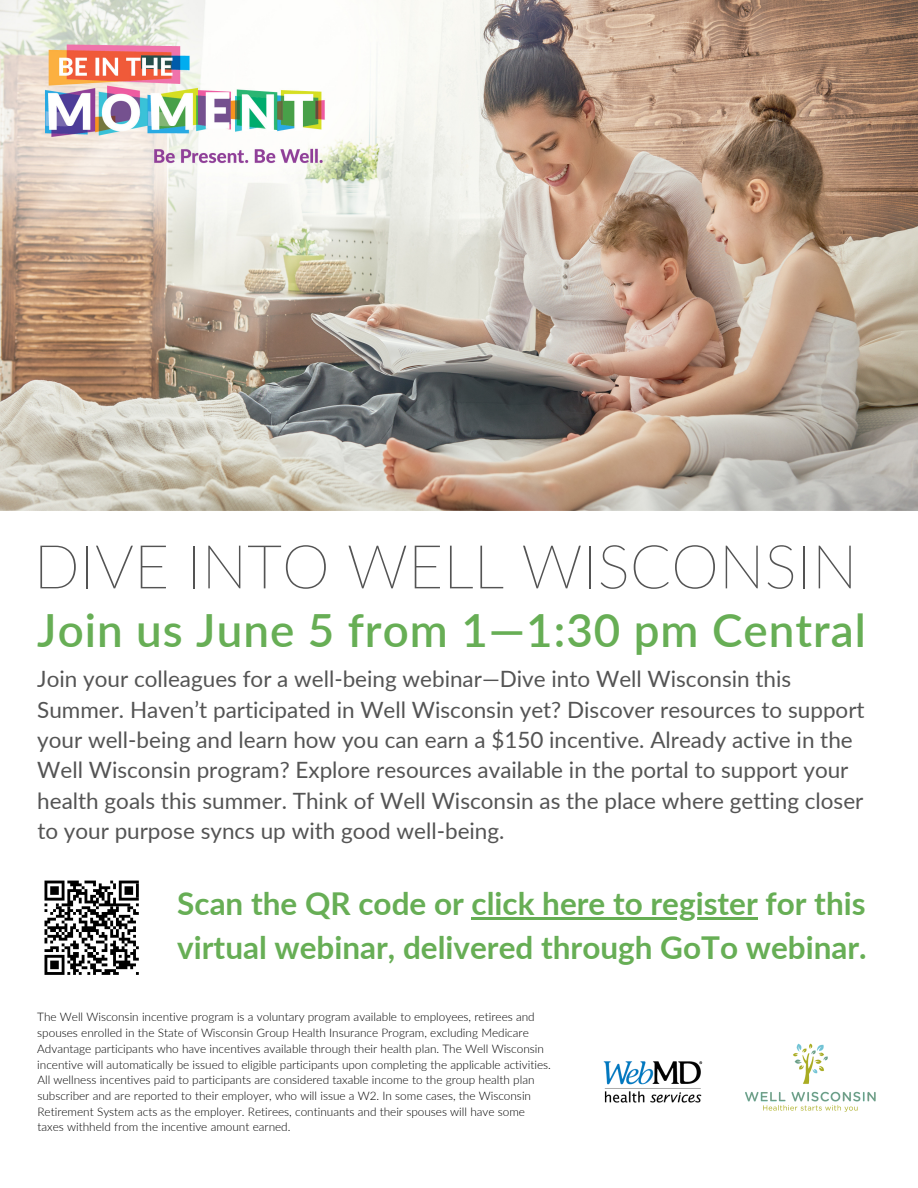
<style>
.page{position:relative;width:918px;height:1188px;background:#fff}
.page>*{position:absolute;margin:0;border:0;box-sizing:border-box;transform-origin:0 0}
.t1{font:100 60.75px "Lato";color:#545454}
.t2{font:600 45.75px "Lato";letter-spacing:.02em;color:#67ae55}
.t3{font:700 31.5px/43.8px "Lato";color:#67ae55}
.t4{font:22.5px/30.5px "Lato";color:#545454}
.t5{font:300 11.85px/15.8px "Lato";color:#000}
</style>
<div class="page">
<hr style="left:472px;top:917px;width:286px;height:3px;background:#67ae55">
<img style="left:0;top:0;width:918px;height:511px">
<svg style="left:44px;top:881px;width:95px;height:94px"></svg>
<img style="left:603px;top:1061px;width:100px;height:42px">
<img style="left:745px;top:1043px;width:131px;height:69px">
<h1 class="t1" style="left:34px;top:528px;width:825px">DIVE INTO WELL WISCONSIN</h1>
<h1 class="t2" style="left:37px;top:601px;width:830px">Join us June 5 from 1—1:30 pm Central</h1>
<p class="t4" style="left:37px;top:663px;width:829px">Join your colleagues for a well-being webinar—Dive into Well Wisconsin this Summer. Haven’t participated in Well Wisconsin yet? Discover resources to support your well-being and learn how you can earn a $150 incentive. Already active in the Well Wisconsin program? Explore resources available in the portal to support your health goals this summer. Think of Well Wisconsin as the place where getting closer to your purpose syncs up with good well-being.</p>
<h1 class="t3" style="left:177px;top:881px;width:691px">Scan the QR code or click here to register for this virtual webinar, delivered through GoTo webinar.</h1>
<p class="t5" style="left:37px;top:1009px;width:515px">The Well Wisconsin incentive program is a voluntary program available to employees, retirees and spouses enrolled in the State of Wisconsin Group Health Insurance Program, excluding Medicare Advantage participants who have incentives available through their health plan. The Well Wisconsin incentive will automatically be issued to eligible participants upon completing the applicable activities.<br>All wellness incentives paid to participants are considered taxable income to the group health plan subscriber and are reported to their employer, who will issue a W2. In some cases, the Wisconsin Retirement System acts as the employer. Retirees, continuants and their spouses will have some taxes withheld from the incentive amount earned.</p>
</div>
